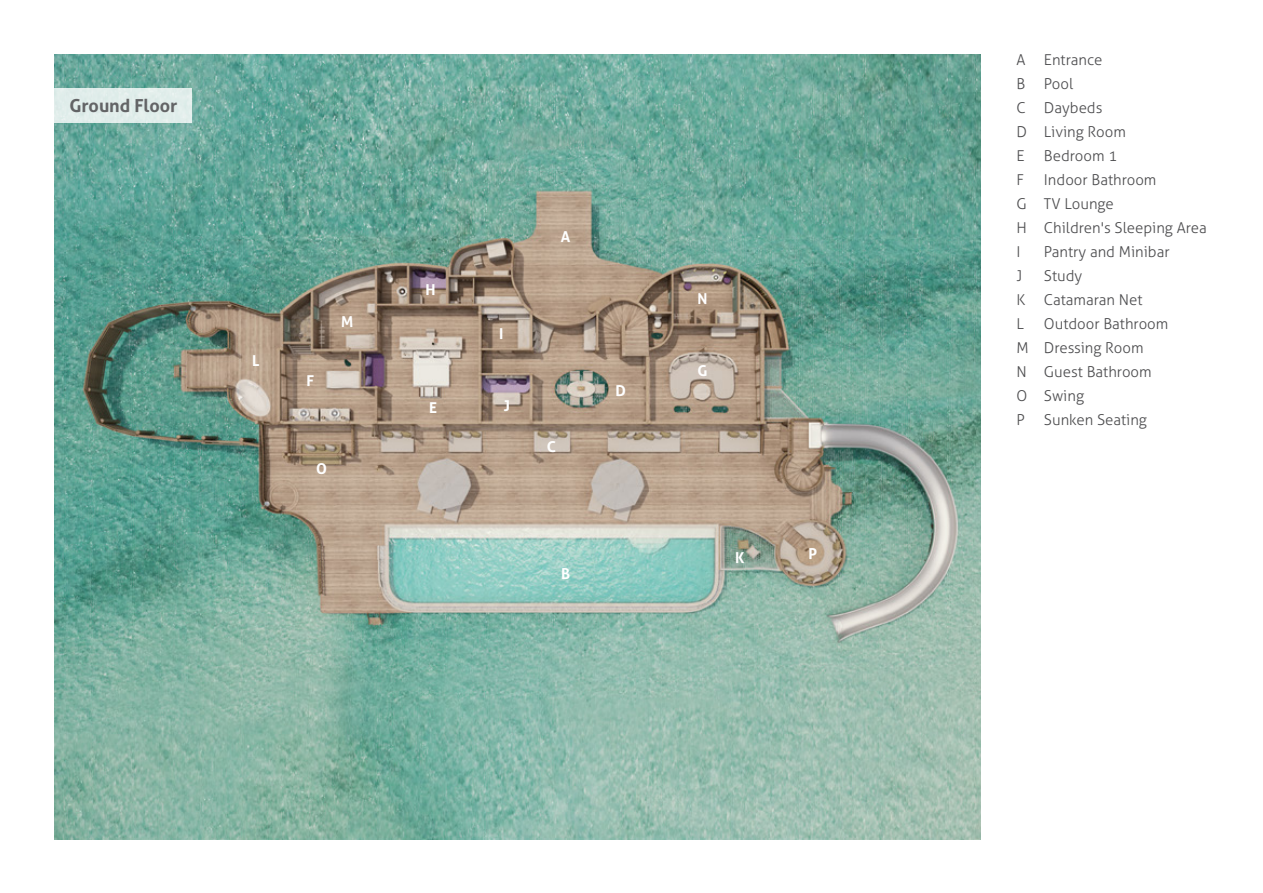
<style>
.page{position:relative;width:1263px;height:893px;background:#fff}
.page>*{position:absolute;margin:0;border:0;box-sizing:border-box;transform-origin:0 0}
.t1{font:700 18px "Aller";color:#636466}
.t2{font:300 15px/24px "Aller";color:#4d4d4f}
.t3{font:700 15px "Aller";color:#fff}
</style>
<div class="page">
<img style="left:54px;top:55px;width:927px;height:784px">
<div style="left:54px;top:89px;width:138px;height:34px;background:#e1eeeb"></div>
<p class="t1" style="left:70px;top:99px;width:109px">Ground Floor</p>
<p class="t3" style="left:252px;top:355px;width:9px">L</p>
<p class="t3" style="left:306px;top:375px;width:9px">F</p>
<p class="t3" style="left:341px;top:315px;width:14px">M</p>
<p class="t3" style="left:316px;top:463px;width:12px">O</p>
<p class="t3" style="left:425px;top:284px;width:12px">H</p>
<p class="t3" style="left:429px;top:402px;width:9px">E</p>
<p class="t3" style="left:499px;top:328px;width:6px">I</p>
<p class="t3" style="left:504px;top:400px;width:8px">J</p>
<p class="t3" style="left:561px;top:231px;width:11px">A</p>
<p class="t3" style="left:547px;top:441px;width:11px">C</p>
<p class="t3" style="left:615px;top:385px;width:12px">D</p>
<p class="t3" style="left:561px;top:568px;width:11px">B</p>
<p class="t3" style="left:697px;top:293px;width:12px">N</p>
<p class="t3" style="left:697px;top:365px;width:12px">G</p>
<p class="t3" style="left:735px;top:551px;width:11px">K</p>
<p class="t3" style="left:808px;top:548px;width:10px">P</p>
<p class="t2" style="left:1016px;top:49px;width:111px">A Entrance<br>B Pool<br>C Daybeds<br>D Living Room<br>E</p>
<p class="t2" style="left:1044px;top:145px;width:75px">Bedroom 1</p>
<p class="t2" style="left:1016px;top:168px;width:192px;text-indent:28px">Indoor Bathroom<br>G TV Lounge<br>H Children's Sleeping Area<br>I</p>
<p class="t2" style="left:1016px;top:168px;width:9px">F</p>
<p class="t2" style="left:1044px;top:240px;width:127px">Pantry and Minibar</p>
<p class="t2" style="left:1016px;top:265px;width:128px;text-indent:28px">Study<br>K Catamaran Net<br>L</p>
<p class="t2" style="left:1016px;top:265px;width:7px">J</p>
<p class="t2" style="left:1016px;top:313px;width:154px;text-indent:28px">Outdoor Bathroom<br>M Dressing Room<br>N Guest Bathroom<br>O Swing<br>P</p>
<p class="t2" style="left:1044px;top:408px;width:105px">Sunken Seating</p>
</div>
